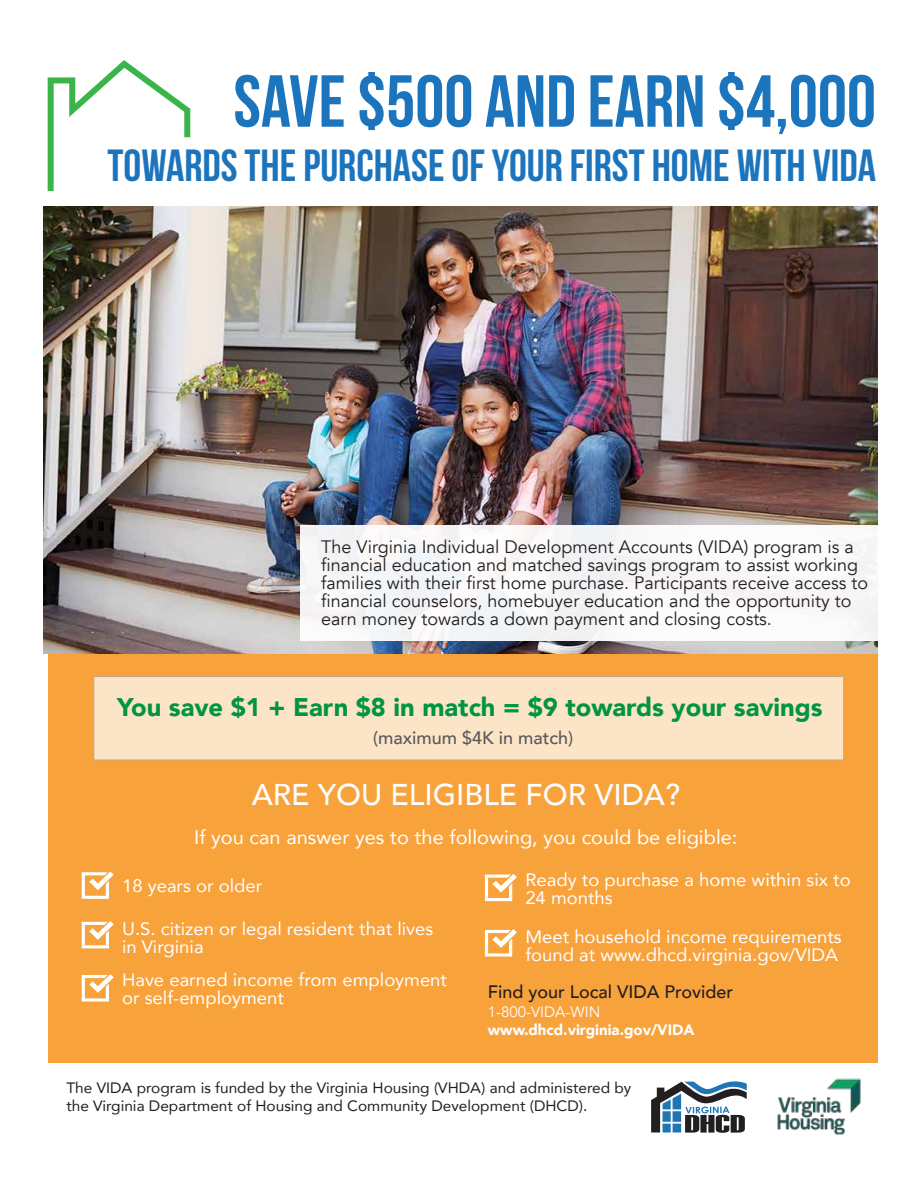
<style>
.page{position:relative;width:918px;height:1188px;background:#fff}
.page>*{position:absolute;margin:0;border:0;box-sizing:border-box;transform-origin:0 0}
.t1{font:700 73.5px "Bebas Neue";color:#1c75bc}
.t2{font:700 45px "Bebas Neue";color:#1c75bc}
.t3{font:500 30px "Avenir";color:#fff}
.t4{font:900 25.5px "Avenir";color:#009444}
.t5{font:19.5px "Avenir";color:#fff}
.t6{font:18px/18px "Avenir";color:#231f20}
.t7{font:18px/18px "Avenir";color:#fff}
.t8{font:500 18px "Avenir";color:#231f20}
.t9{font:500 18px "Avenir";color:#58595b}
.t10{font:15px/18px "Avenir";color:#231f20}
.t11{font:900 15px "Avenir";color:#fff}
.t12{font:15px "Avenir";color:#fff}
</style>
<div class="page">
<img style="left:43px;top:206px;width:835px;height:448px">
<div style="left:300px;top:525px;width:579px;height:116px;background:#f8f7f8"></div>
<div style="left:878px;top:0;width:40px;height:1188px;background:#fff"></div>
<div style="left:48px;top:655px;width:829px;height:408px;background:#f8a23c"></div>
<div style="left:94px;top:676px;width:750px;height:84px;background:#fce4c6;border:1px solid #a7a9ac"></div>
<svg style="left:82px;top:871px;width:32px;height:28px"></svg>
<svg style="left:82px;top:921px;width:32px;height:27px"></svg>
<svg style="left:82px;top:974px;width:32px;height:28px"></svg>
<svg style="left:485px;top:874px;width:32px;height:27px"></svg>
<svg style="left:485px;top:929px;width:32px;height:28px"></svg>
<svg style="left:651px;top:1081px;width:96px;height:52px"></svg>
<div style="left:662px;top:1111px;width:9px;height:11px;background:#1f76b5"></div>
<div style="left:673px;top:1124px;width:8px;height:9px;background:#1f76b5"></div>
<div style="left:673px;top:1111px;width:8px;height:11px;background:#1f76b5"></div>
<svg style="left:47px;top:60px;width:144px;height:132px"></svg>
<img style="left:777px;top:1078px;width:84px;height:57px">
<h1 class="t1" style="left:234px;top:61px;width:644px">SAVE $500 AND EARN $4,000</h1>
<h2 class="t2" style="left:108px;top:141px;width:770px">TOWARDS THE PURCHASE OF YOUR FIRST HOME WITH VIDA</h2>
<p class="t6" style="left:321px;top:538px;width:548px">The Virginia Individual Development Accounts (VIDA) program is a financial education and matched savings program to assist working families with their first home purchase. Participants receive access to financial counselors, homebuyer education and the opportunity to earn money towards a down payment and closing costs.</p>
<h3 class="t4" style="left:117px;top:685px;width:707px">You save $1 + Earn $8 in match = $9 towards your savings</h3>
<p class="t9" style="left:373px;top:723px;width:202px">(maximum $4K in match)</p>
<h3 class="t3" style="left:252px;top:769px;width:430px">ARE YOU ELIGIBLE FOR VIDA?</h3>
<p class="t5" style="left:194px;top:822px;width:545px">If you can answer yes to the following, you could be eligible:</p>
<p class="t7" style="left:122px;top:876px;width:142px">18 years or older</p>
<p class="t7" style="left:122px;top:919px;width:313px">U.S. citizen or legal resident that lives in Virginia</p>
<p class="t7" style="left:122px;top:970px;width:326px">Have earned income from employment or self-employment</p>
<p class="t7" style="left:525px;top:870px;width:327px">Ready to purchase a home within six to<br>24 months</p>
<p class="t7" style="left:525px;top:927px;width:318px">Meet household income requirements found at www.dhcd.virginia.gov/VIDA</p>
<p class="t8" style="left:488px;top:976px;width:247px">Find your Local VIDA Provider</p>
<p class="t12" style="left:488px;top:1003px;width:114px">1-800-VIDA-WIN</p>
<p class="t11" style="left:488px;top:1017px;width:208px">www.dhcd.virginia.gov/VIDA</p>
<p class="t10" style="left:66px;top:1078px;width:566px">The VIDA program is funded by the Virginia Housing (VHDA) and administered by the Virginia Department of Housing and Community Development (DHCD).</p>
</div>
